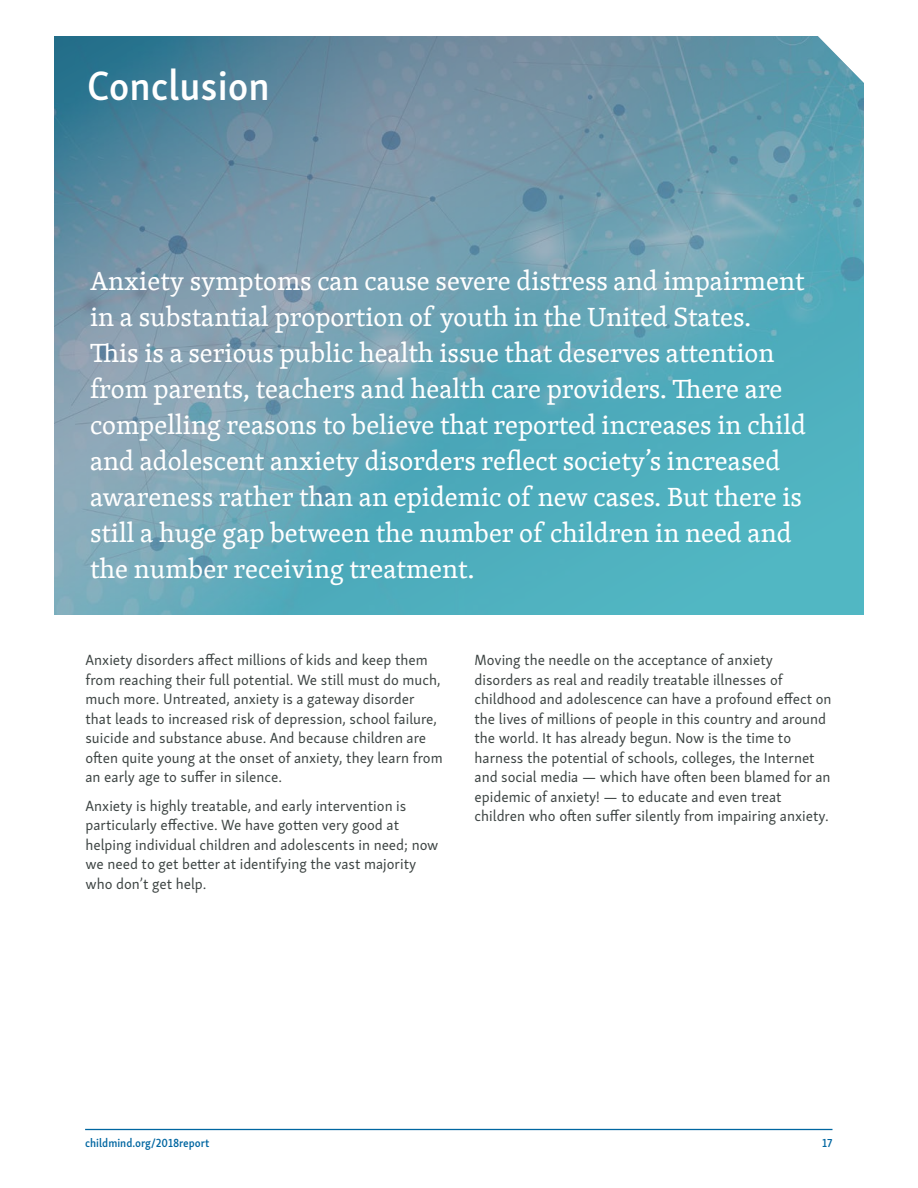
<style>
.page{position:relative;width:918px;height:1188px;background:#fff}
.page>*{position:absolute;margin:0;border:0;box-sizing:border-box;transform-origin:0 0}
.t1{font:600 42px "Skolar Sans Latn Cn";color:#fff}
.t2{font:27px/36px "Skolar Latin";color:#fff}
.Body_copy{font:15px/19.5px "Skolar Sans Latn";color:#3d4443}
.t3{font:600 12px "Skolar Sans Latn Cn";color:#0066a1}
</style>
<div class="page">
<hr style="left:85px;top:1129px;width:747px;height:1px;background:#0066a1">
<img style="left:54px;top:36px;width:810px;height:579px">
<p class="t1" style="left:87px;top:52px;width:184px">Conclusion</p>
<p class="t2" style="left:90px;top:262px;width:718px">Anxiety symptoms can cause severe distress and impairment in a substantial proportion of youth in the United States.<br>This is a serious public health issue that deserves attention from parents, teachers and health care providers. There are compelling reasons to believe that reported increases in child and adolescent anxiety disorders reflect society’s increased awareness rather than an epidemic of new cases. But there is still a huge gap between the number of children in need and the number receiving treatment.</p>
<p class="Body_copy" style="left:86px;top:649px;width:359px">Anxiety disorders affect millions of kids and keep them from reaching their full potential. We still must do much, much more. Untreated, anxiety is a gateway disorder that leads to increased risk of depression, school failure, suicide and substance abuse. And because children are often quite young at the onset of anxiety, they learn from an early age to suffer in silence.</p>
<p class="Body_copy" style="left:86px;top:795px;width:355px">Anxiety is highly treatable, and early intervention is particularly effective. We have gotten very good at helping individual children and adolescents in need; now we need to get better at identifying the vast majority who don’t get help.</p>
<p class="Body_copy" style="left:475px;top:649px;width:359px">Moving the needle on the acceptance of anxiety disorders as real and readily treatable illnesses of childhood and adolescence can have a profound effect on the lives of millions of people in this country and around the world. It has already begun. Now is the time to harness the potential of schools, colleges, the Internet and social media — which have often been blamed for an epidemic of anxiety! — to educate and even treat children who often suffer silently from impairing anxiety.</p>
<p class="t3" style="left:85px;top:1134px;width:126px">childmind.org/2018report</p>
<p class="t3" style="left:822px;top:1134px;width:12px">17</p>
</div>
